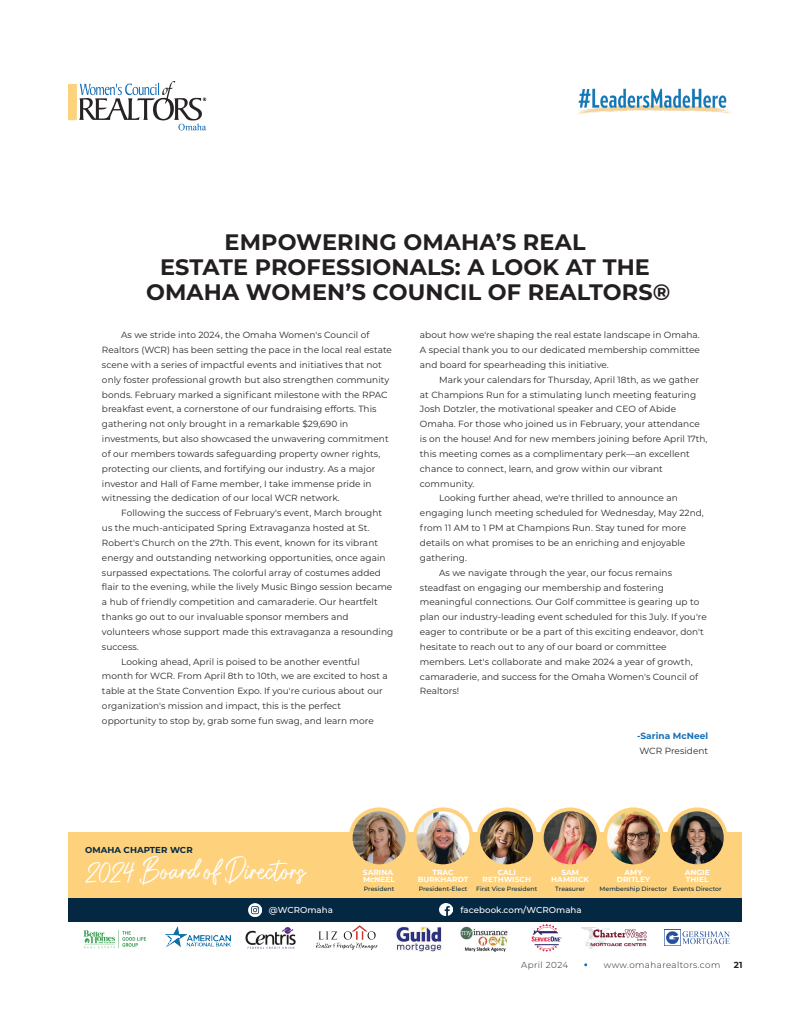
<style>
.page{position:relative;width:810px;height:1035px;background:#fff}
.page>*{position:absolute;margin:0;border:0;box-sizing:border-box;transform-origin:0 0}
.t1{font:700 22.38px/25.1px "Montserrat";letter-spacing:.005em;color:#231f20;text-align:center}
.t2{font:20px "Gatteway Signature";letter-spacing:.005em;color:#fff}
.t3{font:9px "Montserrat";letter-spacing:.005em;color:#292524}
.t4{font:700 9px/14.9px "Montserrat";letter-spacing:.005em;color:#1470b7}
.t5{font:300 8.75px "Montserrat";letter-spacing:.05em;color:#231f20}
.t6{font:700 8.75px "Montserrat";color:#231f20}
.t7{font:500 8.62px "Montserrat";letter-spacing:.005em;color:#fff}
.t8{font:700 8.62px "Montserrat";letter-spacing:.005em;color:#042842}
.t9{font:700 7.38px/6.8px "Montserrat";letter-spacing:.005em;color:#fff;text-align:center}
.t10{font:500 6.12px "Montserrat";letter-spacing:.005em;color:#042842}
.s1{font-weight:400;color:#292524}
</style>
<div class="page">
<div style="left:68px;top:897px;width:674px;height:25px;background:#042842"></div>
<div style="left:68px;top:832px;width:674px;height:66px;background:#fed27d"></div>
<svg style="left:68px;top:82px;width:138px;height:49px"></svg>
<img style="left:578px;top:88px;width:154px;height:26px">
<svg style="left:540px;top:807px;width:61px;height:61px"></svg>
<svg style="left:476px;top:807px;width:61px;height:61px"></svg>
<svg style="left:413px;top:807px;width:61px;height:61px"></svg>
<div style="left:349px;top:807px;width:60px;height:61px;background:#fed27d;border-radius:50%"></div>
<div style="left:603px;top:807px;width:61px;height:61px;background:#fed27d;border-radius:50%"></div>
<svg style="left:667px;top:807px;width:61px;height:61px"></svg>
<img style="left:544px;top:811px;width:53px;height:53px;border-radius:26px">
<svg style="left:440px;top:903px;width:12px;height:13px"></svg>
<svg style="left:249px;top:904px;width:12px;height:12px"></svg>
<img style="left:480px;top:811px;width:53px;height:53px;border-radius:26px">
<img style="left:607px;top:811px;width:53px;height:53px">
<img style="left:353px;top:811px;width:53px;height:53px;border-radius:26px">
<img style="left:416px;top:811px;width:53px;height:53px;border-radius:26px">
<img style="left:671px;top:811px;width:53px;height:53px;border-radius:26px">
<img style="left:83px;top:929px;width:63px;height:20px">
<img style="left:166px;top:927px;width:65px;height:20px">
<img style="left:245px;top:927px;width:51px;height:22px">
<img style="left:316px;top:926px;width:62px;height:23px">
<img style="left:531px;top:923px;width:31px;height:29px">
<img style="left:582px;top:928px;width:64px;height:21px">
<img style="left:665px;top:929px;width:65px;height:17px">
<img style="left:396px;top:927px;width:46px;height:24px">
<img style="left:460px;top:926px;width:48px;height:26px">
<p class="t1" style="left:146px;top:228px;width:526px">EMPOWERING OMAHA’S REAL<br>ESTATE PROFESSIONALS: A LOOK AT THE<br>OMAHA WOMEN’S COUNCIL OF REALTORS®</p>
<p class="t3" style="left:121px;top:329px;width:250px">As we stride into 2024, the Omaha Women's Council of</p>
<p class="t3" style="left:102px;top:344px;width:292px">Realtors (WCR) has been setting the pace in the local real estate</p>
<p class="t3" style="left:102px;top:359px;width:281px">scene with a series of impactful events and initiatives that not</p>
<p class="t3" style="left:102px;top:373px;width:289px">only foster professional growth but also strengthen community</p>
<p class="t3" style="left:102px;top:388px;width:287px">bonds. February marked a significant milestone with the RPAC</p>
<p class="t3" style="left:102px;top:403px;width:276px">breakfast event, a cornerstone of our fundraising efforts. This</p>
<p class="t3" style="left:102px;top:418px;width:248px">gathering not only brought in a remarkable $29,690 in</p>
<p class="t3" style="left:102px;top:433px;width:288px">investments, but also showcased the unwavering commitment</p>
<p class="t3" style="left:102px;top:448px;width:280px">of our members towards safeguarding property owner rights,</p>
<p class="t3" style="left:102px;top:462px;width:275px">protecting our clients, and fortifying our industry. As a major</p>
<p class="t3" style="left:102px;top:477px;width:271px">investor and Hall of Fame member, I take immense pride in</p>
<p class="t3" style="left:102px;top:492px;width:239px">witnessing the dedication of our local WCR network.</p>
<p class="t3" style="left:121px;top:507px;width:262px">Following the success of February's event, March brought</p>
<p class="t3" style="left:102px;top:522px;width:269px">us the much-anticipated Spring Extravaganza hosted at St.</p>
<p class="t3" style="left:102px;top:537px;width:278px">Robert's Church on the 27th. This event, known for its vibrant</p>
<p class="t3" style="left:102px;top:551px;width:285px">energy and outstanding networking opportunities, once again</p>
<p class="t3" style="left:102px;top:566px;width:281px">surpassed expectations. The colorful array of costumes added</p>
<p class="t3" style="left:102px;top:581px;width:292px">flair to the evening, while the lively Music Bingo session became</p>
<p class="t3" style="left:102px;top:596px;width:277px">a hub of friendly competition and camaraderie. Our heartfelt</p>
<p class="t3" style="left:102px;top:611px;width:248px">thanks go out to our invaluable sponsor members and</p>
<p class="t3" style="left:102px;top:626px;width:293px">volunteers whose support made this extravaganza a resounding</p>
<p class="t3" style="left:102px;top:640px;width:38px">success.</p>
<p class="t3" style="left:121px;top:655px;width:240px">Looking ahead, April is poised to be another eventful</p>
<p class="t3" style="left:102px;top:670px;width:287px">month for WCR. From April 8th to 10th, we are excited to host a</p>
<p class="t3" style="left:102px;top:685px;width:282px">table at the State Convention Expo. If you're curious about our</p>
<p class="t3" style="left:102px;top:700px;width:240px">organization's mission and impact, this is the perfect</p>
<p class="t3" style="left:102px;top:715px;width:273px">opportunity to stop by, grab some fun swag, and learn more</p>
<p class="t3" style="left:420px;top:329px;width:281px">about how we're shaping the real estate landscape in Omaha.</p>
<p class="t3" style="left:420px;top:344px;width:281px">A special thank you to our dedicated membership committee</p>
<p class="t3" style="left:420px;top:359px;width:190px">and board for spearheading this initiative.</p>
<p class="t3" style="left:439px;top:373px;width:262px">Mark your calendars for Thursday, April 18th, as we gather</p>
<p class="t3" style="left:420px;top:388px;width:278px">at Champions Run for a stimulating lunch meeting featuring</p>
<p class="t3" style="left:420px;top:403px;width:258px">Josh Dotzler, the motivational speaker and CEO of Abide</p>
<p class="t3" style="left:420px;top:418px;width:281px">Omaha. For those who joined us in February, your attendance</p>
<p class="t3" style="left:420px;top:433px;width:289px">is on the house! And for new members joining before April 17th,</p>
<p class="t3" style="left:420px;top:448px;width:271px">this meeting comes as a complimentary perk—an excellent</p>
<p class="t3" style="left:420px;top:462px;width:244px">chance to connect, learn, and grow within our vibrant</p>
<p class="t3" style="left:420px;top:477px;width:56px">community.</p>
<p class="t3" style="left:439px;top:492px;width:240px">Looking further ahead, we're thrilled to announce an</p>
<p class="t3" style="left:420px;top:507px;width:285px">engaging lunch meeting scheduled for Wednesday, May 22nd,</p>
<p class="t3" style="left:420px;top:522px;width:268px">from 11 AM to 1 PM at Champions Run. Stay tuned for more</p>
<p class="t3" style="left:420px;top:537px;width:267px">details on what promises to be an enriching and enjoyable</p>
<p class="t3" style="left:420px;top:551px;width:49px">gathering.</p>
<p class="t3" style="left:439px;top:566px;width:234px">As we navigate through the year, our focus remains</p>
<p class="t3" style="left:420px;top:581px;width:246px">steadfast on engaging our membership and fostering</p>
<p class="t3" style="left:420px;top:596px;width:281px">meaningful connections. Our Golf committee is gearing up to</p>
<p class="t3" style="left:420px;top:611px;width:288px">plan our industry-leading event scheduled for this July. If you're</p>
<p class="t3" style="left:420px;top:626px;width:285px">eager to contribute or be a part of this exciting endeavor, don't</p>
<p class="t3" style="left:420px;top:640px;width:248px">hesitate to reach out to any of our board or committee</p>
<p class="t3" style="left:420px;top:655px;width:274px">members. Let's collaborate and make 2024 a year of growth,</p>
<p class="t3" style="left:420px;top:670px;width:280px">camaraderie, and success for the Omaha Women's Council of</p>
<p class="t3" style="left:420px;top:685px;width:41px">Realtors!</p>
<p class="t4" style="left:637px;top:728px;width:73px">-Sarina McNeel<br><span class="s1">WCR President</span></p>
<p class="t8" style="left:85px;top:843px;width:109px">OMAHA CHAPTER WCR</p>
<p class="t2" style="left:85px;top:860px;width:222px">2024 Board of Directors</p>
<p class="t7" style="left:269px;top:904px;width:65px">@WCROmaha</p>
<p class="t7" style="left:461px;top:904px;width:123px">facebook.com/WCROmaha</p>
<p class="t9" style="left:363px;top:869px;width:34px;text-align:left">SARINA<br>McNEEL</p>
<p class="t10" style="left:364px;top:885px;width:32px">President</p>
<p class="t9" style="left:418px;top:869px;width:52px">TRAC<br>BURKHARDT</p>
<p class="t10" style="left:419px;top:885px;width:50px">President-Elect</p>
<p class="t9" style="left:483px;top:869px;width:50px">CALI<br>RETHWISCH</p>
<p class="t10" style="left:476px;top:885px;width:63px">First Vice President</p>
<p class="t9" style="left:551px;top:869px;width:39px">SAM<br>HAMRICK</p>
<p class="t10" style="left:555px;top:885px;width:31px">Treasurer</p>
<p class="t9" style="left:685px;top:869px;width:26px;text-align:left">ANGIE<br>THIEL</p>
<p class="t10" style="left:673px;top:885px;width:50px">Events Director</p>
<p class="t9" style="left:617px;top:869px;width:35px">AMY<br>DRITLEY</p>
<p class="t10" style="left:600px;top:885px;width:69px">Membership Director</p>
<p class="t5" style="left:521px;top:959px;width:49px">April 2024</p>
<p class="t5" style="left:604px;top:959px;width:118px">www.omaharealtors.com</p>
<p class="t6" style="left:734px;top:958px;width:10px">21</p>
</div>
